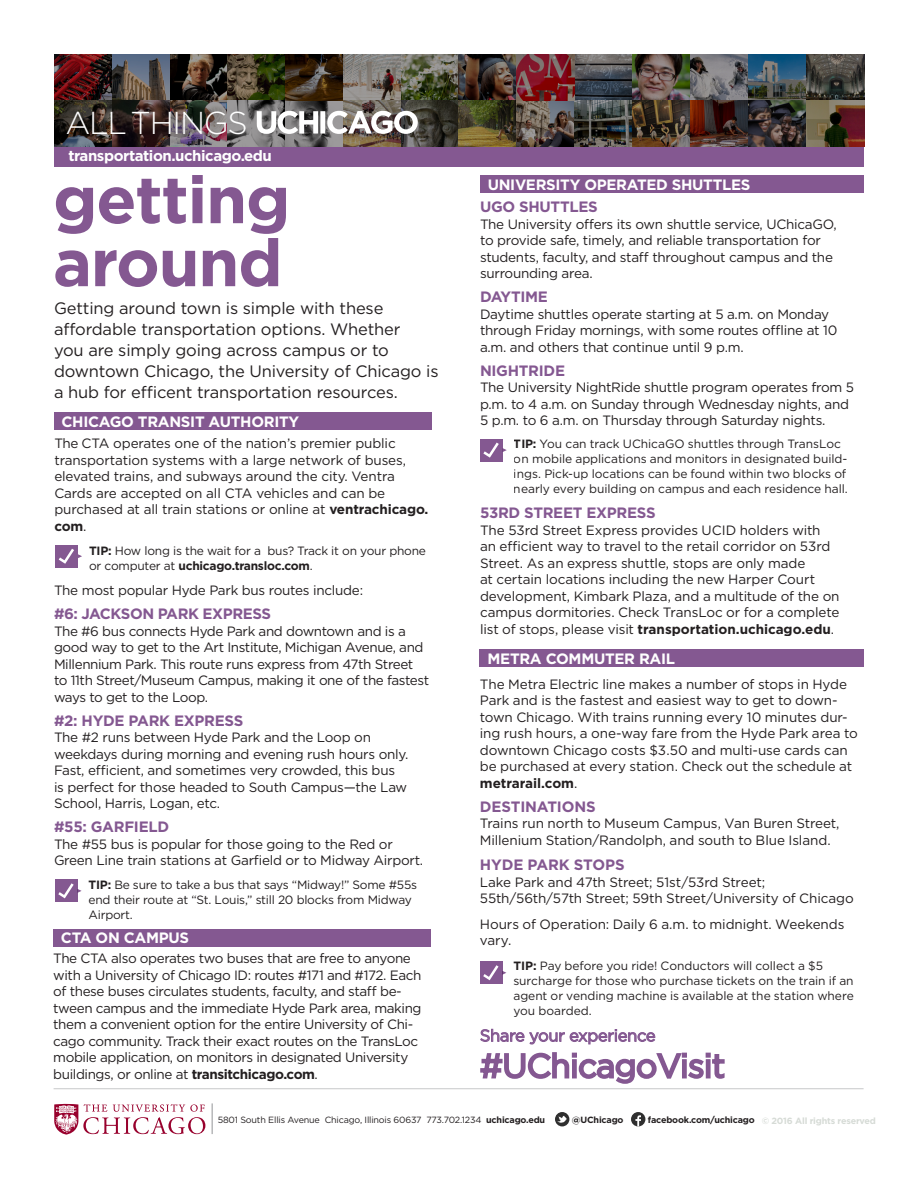
<style>
.page{position:relative;width:918px;height:1188px;background:#fff}
.page>*{position:absolute;margin:0;border:0;box-sizing:border-box;transform-origin:0 0}
.t1{font:700 66px/63px "Gotham";letter-spacing:-.02em;color:#845891}
.t2{font:33px "Gotham";letter-spacing:-.02em;color:#845891}
.t3{font:300 31.65px "Gotham";letter-spacing:-.04em;color:#fff}
.t4{font:16.5px/21px "Gotham";letter-spacing:-.01em;color:#231f20}
.t5{font:16.5px "Gotham";letter-spacing:-.02em;color:#845891}
.t6{font:700 15px "Gotham";letter-spacing:-.02em;color:#845891}
.t7{font:700 15px "Gotham";letter-spacing:-.02em;color:#fff}
.t8{font:13.5px/16.5px "Gotham";letter-spacing:-.02em;color:#231f20}
.t9{font:12px/15px "Gotham";letter-spacing:-.01em;color:#231f20}
.t10{font:9px "Gotham";letter-spacing:-.02em;color:#231f20}
.t11{font:700 9px "Gotham";letter-spacing:-.02em;color:#231f20}
.t12{font:700 9px "Gotham";letter-spacing:-.02em;color:#d6dbd6}
.s1{font-weight:700}
</style>
<div class="page">
<div style="left:54px;top:147px;width:810px;height:20px;background:#845891"></div>
<svg style="left:54px;top:1103px;width:151px;height:32px"></svg>
<hr style="left:54px;top:1088px;width:810px;height:1px;background:#c7c8ca">
<hr style="left:212px;top:1103px;width:1px;height:31px;background:#939598">
<div style="left:631px;top:1112px;width:14px;height:14px;background:#2f2f2f;border-radius:50%"></div>
<svg style="left:635px;top:1115px;width:6px;height:11px"></svg>
<div style="left:555px;top:1112px;width:14px;height:14px;background:#2f2f2f;border-radius:50%"></div>
<svg style="left:557px;top:1116px;width:10px;height:7px"></svg>
<div style="left:55px;top:545px;width:23px;height:23px;background:#845891"></div>
<svg style="left:59px;top:549px;width:23px;height:15px"></svg>
<div style="left:480px;top:439px;width:23px;height:22px;background:#845891"></div>
<svg style="left:483px;top:443px;width:24px;height:15px"></svg>
<img style="left:54px;top:54px;width:810px;height:93px">
<svg style="left:257px;top:111px;width:161px;height:23px"></svg>
<div style="left:54px;top:413px;width:378px;height:17px;background:#845891"></div>
<div style="left:55px;top:880px;width:23px;height:22px;background:#845891"></div>
<svg style="left:58px;top:883px;width:24px;height:15px"></svg>
<div style="left:53px;top:929px;width:378px;height:17px;background:#845891"></div>
<div style="left:480px;top:176px;width:384px;height:17px;background:#845891"></div>
<div style="left:480px;top:962px;width:22px;height:22px;background:#845891"></div>
<svg style="left:483px;top:965px;width:23px;height:15px"></svg>
<svg style="left:480px;top:1029px;width:176px;height:16px"></svg>
<svg style="left:480px;top:1052px;width:245px;height:32px"></svg>
<div style="left:480px;top:649px;width:384px;height:18px;background:#845891"></div>
<p class="t3" style="left:65px;top:102px;width:184px">ALL THINGS</p>
<p class="t7" style="left:68px;top:146px;width:205px">transportation.uchicago.edu</p>
<h1 class="t1" style="left:53px;top:168px;width:239px">getting around</h1>
<p class="t4" style="left:54px;top:297px;width:386px">Getting around town is simple with these affordable transportation options. Whether<br>you are simply going across campus or to downtown Chicago, the University of Chicago is a hub for efficent transportation resources.</p>
<p class="t7" style="left:62px;top:412px;width:239px">CHICAGO TRANSIT AUTHORITY</p>
<p class="t8" style="left:54px;top:435px;width:376px">The CTA operates one of the nation’s premier public transportation systems with a large network of buses, elevated trains, and subways around the city. Ventra Cards are accepted on all CTA vehicles and can be purchased at all train stations or online at <span class="s1">ventrachicago. com</span>.</p>
<p class="t9" style="left:89px;top:543px;width:338px"><span class="s1">TIP:</span> How long is the wait for a bus? Track it on your phone or computer at <span class="s1">uchicago.transloc.com</span>.</p>
<p class="t8" style="left:54px;top:582px;width:311px">The most popular Hyde Park bus routes include:</p>
<p class="t6" style="left:54px;top:604px;width:218px">#6: JACKSON PARK EXPRESS</p>
<p class="t8" style="left:54px;top:623px;width:377px">The #6 bus connects Hyde Park and downtown and is a good way to get to the Art Institute, Michigan Avenue, and Millennium Park. This route runs express from 47th Street to 11th Street/Museum Campus, making it one of the fastest ways to get to the Loop.</p>
<p class="t6" style="left:54px;top:711px;width:191px">#2: HYDE PARK EXPRESS</p>
<p class="t8" style="left:54px;top:729px;width:356px">The #2 runs between Hyde Park and the Loop on weekdays during morning and evening rush hours only.<br>Fast, efficient, and sometimes very crowded, this bus is perfect for those headed to South Campus—the Law School, Harris, Logan, etc.</p>
<p class="t6" style="left:54px;top:817px;width:117px">#55: GARFIELD</p>
<p class="t8" style="left:54px;top:836px;width:371px">The #55 bus is popular for those going to the Red or<br>Green Line train stations at Garfield or to Midway Airport.</p>
<p class="t9" style="left:89px;top:877px;width:330px"><span class="s1">TIP:</span> Be sure to take a bus that says “Midway!” Some #55s end their route at “St. Louis,” still 20 blocks from Midway<br>Airport.</p>
<p class="t7" style="left:61px;top:928px;width:130px">CTA ON CAMPUS</p>
<p class="t8" style="left:53px;top:950px;width:370px">The CTA also operates two buses that are free to anyone with a University of Chicago ID: routes #171 and #172. Each of these buses circulates students, faculty, and staff be&shy;tween campus and the immediate Hyde Park area, making them a convenient option for the entire University of Chi&shy;cago community. Track their exact routes on the TransLoc mobile application, on monitors in designated University buildings, or online at <span class="s1">transitchicago.com</span>.</p>
<p class="t7" style="left:488px;top:175px;width:264px">UNIVERSITY OPERATED SHUTTLES</p>
<p class="t6" style="left:480px;top:197px;width:119px">UGO SHUTTLES</p>
<p class="t8" style="left:480px;top:215px;width:358px">The University offers its own shuttle service, UChicaGO, to provide safe, timely, and reliable transportation for students, faculty, and staff throughout campus and the surrounding area.</p>
<p class="t6" style="left:480px;top:287px;width:69px">DAYTIME</p>
<p class="t8" style="left:480px;top:305px;width:359px">Daytime shuttles operate starting at 5 a.m. on Monday through Friday mornings, with some routes offline at 10 a.m. and others that continue until 9 p.m.</p>
<p class="t6" style="left:480px;top:361px;width:87px">NIGHTRIDE</p>
<p class="t8" style="left:480px;top:379px;width:376px">The University NightRide shuttle program operates from 5 p.m. to 4 a.m. on Sunday through Wednesday nights, and<br>5 p.m. to 6 a.m. on Thursday through Saturday nights.</p>
<p class="t9" style="left:514px;top:436px;width:336px"><span class="s1">TIP:</span> You can track UChicaGO shuttles through TransLoc on mobile applications and monitors in designated build&shy;ings. Pick-up locations can be found within two blocks of nearly every building on campus and each residence hall.</p>
<p class="t6" style="left:480px;top:503px;width:177px">53RD STREET EXPRESS</p>
<p class="t8" style="left:480px;top:521px;width:361px">The 53rd Street Express provides UCID holders with an efficient way to travel to the retail corridor on 53rd Street. As an express shuttle, stops are only made<br>at certain locations including the new Harper Court development, Kimbark Plaza, and a multitude of the on campus dormitories. Check TransLoc or for a complete list of stops, please visit <span class="s1">transportation.uchicago.edu</span>.</p>
<p class="t7" style="left:488px;top:648px;width:189px">METRA COMMUTER RAIL</p>
<p class="t8" style="left:480px;top:675px;width:379px">The Metra Electric line makes a number of stops in Hyde Park and is the fastest and easiest way to get to down&shy;town Chicago. With trains running every 10 minutes dur&shy;ing rush hours, a one-way fare from the Hyde Park area to downtown Chicago costs $3.50 and multi-use cards can be purchased at every station. Check out the schedule at <span class="s1">metrarail.com</span>.</p>
<p class="t6" style="left:480px;top:796px;width:117px">DESTINATIONS</p>
<p class="t8" style="left:480px;top:815px;width:361px">Trains run north to Museum Campus, Van Buren Street,<br>Millenium Station/Randolph, and south to Blue Island.</p>
<p class="t6" style="left:480px;top:855px;width:146px">HYDE PARK STOPS</p>
<p class="t8" style="left:480px;top:873px;width:375px">Lake Park and 47th Street; 51st/53rd Street;<br>55th/56th/57th Street; 59th Street/University of Chicago</p>
<p class="t8" style="left:480px;top:915px;width:366px">Hours of Operation: Daily 6 a.m. to midnight. Weekends vary.</p>
<p class="t9" style="left:513px;top:958px;width:342px"><span class="s1">TIP:</span> Pay before you ride! Conductors will collect a $5 surcharge for those who purchase tickets on the train if an agent or vending machine is available at the station where you boarded.</p>
<p class="t5" style="left:480px;top:1025px;width:177px">Share your experience</p>
<p class="t2" style="left:480px;top:1045px;width:247px">#UChicagoVisit</p>
<p class="t10" style="left:218px;top:1114px;width:329px">5801 South Ellis Avenue Chicago, Illinois 60637 773.702.1234 <span class="s1">uchicago.edu</span></p>
<p class="t11" style="left:572px;top:1113px;width:53px">@UChicago</p>
<p class="t11" style="left:648px;top:1113px;width:108px">facebook.com/uchicago</p>
<p class="t12" style="left:762px;top:1115px;width:116px">© 2016 All rights reserved</p>
</div>
